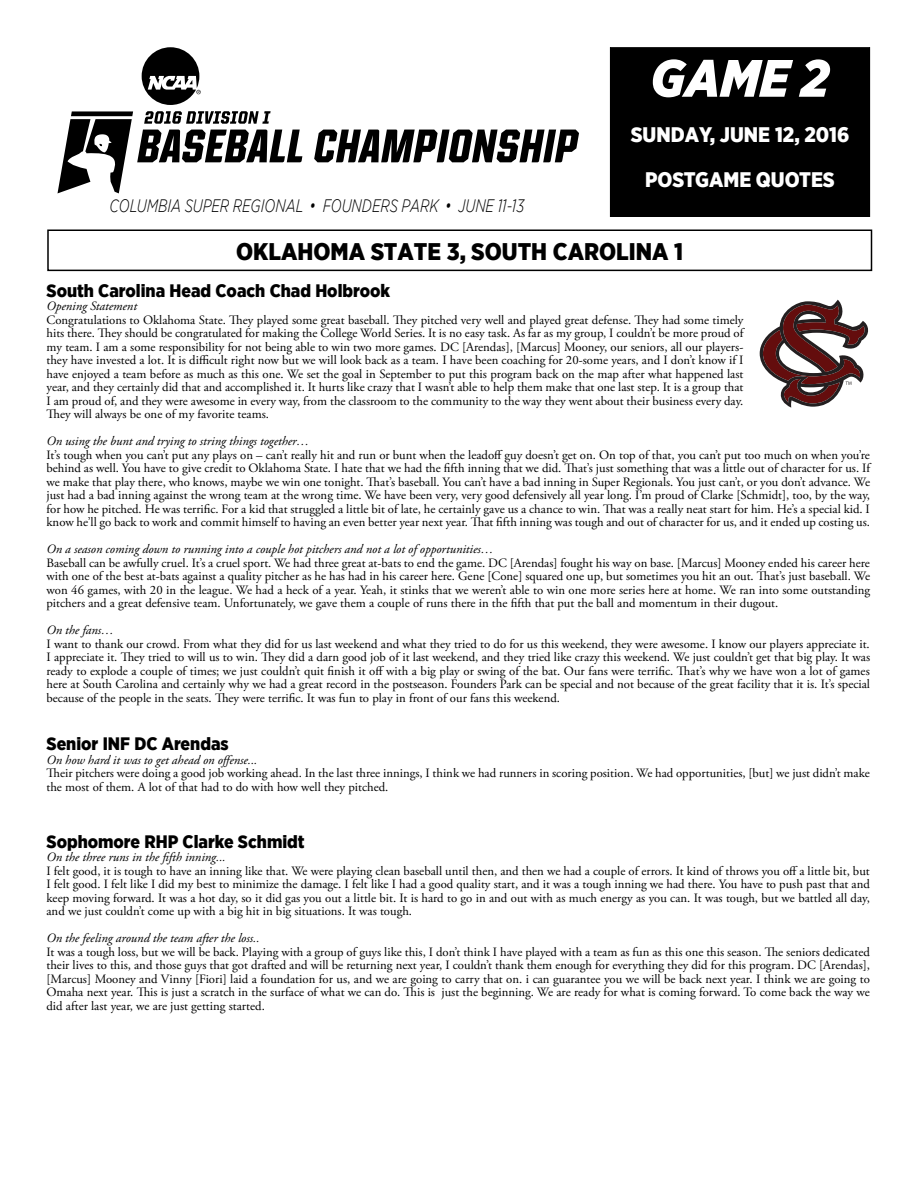
<style>
.page{position:relative;width:918px;height:1188px;background:#fff}
.page>*{position:absolute;margin:0;border:0;box-sizing:border-box;transform-origin:0 0}
.t1{font:italic 900 52.5px "Gotham Narrow";color:#fff}
.t2{font:900 24px "Gotham Narrow";color:#000}
.t3{font:900 21px/45px "Gotham Narrow";color:#fff;text-align:center}
.t4{font:900 18px "Gotham Narrow";color:#000}
.t5{font:italic 300 18px "Gotham Narrow";color:#000;scale:.85 1}
.t6{font:12.75px/13.5px "Adobe Garamond Pro";color:#000;text-align:justify}
.t7{font:italic 12.75px "Adobe Garamond Pro";color:#000}
</style>
<div class="page">
<svg style="left:760px;top:300px;width:108px;height:108px"></svg>
<div style="left:610px;top:48px;width:260px;height:168px;background:#000"></div>
<div style="left:610px;top:47px;width:260px;height:170px;border:1px solid #000"></div>
<div style="left:47px;top:230px;width:825px;height:41px;border:2px solid #000"></div>
<svg style="left:314px;top:130px;width:265px;height:32px"></svg>
<svg style="left:57px;top:47px;width:245px;height:147px"></svg>
<h3 class="t5" style="left:110px;top:195px;width:489px">COLUMBIA SUPER REGIONAL • FOUNDERS PARK • JUNE 11-13</h3>
<h1 class="t1" style="left:651px;top:44px;width:180px">GAME 2</h1>
<h3 class="t3" style="left:631px;top:112px;width:220px">SUNDAY, JUNE 12, 2016<br>POSTGAME QUOTES</h3>
<h2 class="t2" style="left:236px;top:236px;width:449px">OKLAHOMA STATE 3, SOUTH CAROLINA 1</h2>
<h3 class="t4" style="left:46px;top:279px;width:345px">South Carolina Head Coach Chad Holbrook</h3>
<p class="t7" style="left:46px;top:299px;width:92px">Opening Statement</p>
<p class="t6" style="left:46px;top:313px;width:699px">Congratulations to Oklahoma State. They played some great baseball. They pitched very well and played great defense. They had some timely hits there. They should be congratulated for making the College World Series. It is no easy task. As far as my group, I couldn’t be more proud of my team. I am a some responsibility for not being able to win two more games. DC [Arendas], [Marcus] Mooney, our seniors, all our players&shy;they have invested a lot. It is difficult right now but we will look back as a team. I have been coaching for 20-some years, and I don’t know if I have enjoyed a team before as much as this one. We set the goal in September to put this program back on the map after what happened last year, and they certainly did that and accomplished it. It hurts like crazy that I wasn’t able to help them make that one last step. It is a group that I am proud of, and they were awesome in every way, from the classroom to the community to the way they went about their business every day.<br>They will always be one of my favorite teams.</p>
<p class="t7" style="left:46px;top:434px;width:264px">On using the bunt and trying to string things together…</p>
<p class="t6" style="left:46px;top:448px;width:825px">It’s tough when you can’t put any plays on – can’t really hit and run or bunt when the leadoff guy doesn’t get on. On top of that, you can’t put too much on when you’re behind as well. You have to give credit to Oklahoma State. I hate that we had the fifth inning that we did. That’s just something that was a little out of character for us. If we make that play there, who knows, maybe we win one tonight. That’s baseball. You can’t have a bad inning in Super Regionals. You just can’t, or you don’t advance. We just had a bad inning against the wrong team at the wrong time. We have been very, very good defensively all year long. I’m proud of Clarke [Schmidt], too, by the way, for how he pitched. He was terrific. For a kid that struggled a little bit of late, he certainly gave us a chance to win. That was a really neat start for him. He’s a special kid. I know he’ll go back to work and commit himself to having an even better year next year. That fifth inning was tough and out of character for us, and it ended up costing us.</p>
<p class="t7" style="left:46px;top:542px;width:449px">On a season coming down to running into a couple hot pitchers and not a lot of opportunities…</p>
<p class="t6" style="left:46px;top:556px;width:825px">Baseball can be awfully cruel. It’s a cruel sport. We had three great at-bats to end the game. DC [Arendas] fought his way on base. [Marcus] Mooney ended his career here with one of the best at-bats against a quality pitcher as he has had in his career here. Gene [Cone] squared one up, but sometimes you hit an out. That’s just baseball. We won 46 games, with 20 in the league. We had a heck of a year. Yeah, it stinks that we weren’t able to win one more series here at home. We ran into some outstanding pitchers and a great defensive team. Unfortunately, we gave them a couple of runs there in the fifth that put the ball and momentum in their dugout.</p>
<p class="t7" style="left:46px;top:623px;width:69px">On the fans…</p>
<p class="t6" style="left:46px;top:637px;width:825px">I want to thank our crowd. From what they did for us last weekend and what they tried to do for us this weekend, they were awesome. I know our players appreciate it.<br>I appreciate it. They tried to will us to win. They did a darn good job of it last weekend, and they tried like crazy this weekend. We just couldn’t get that big play. It was ready to explode a couple of times; we just couldn’t quit finish it off with a big play or swing of the bat. Our fans were terrific. That’s why we have won a lot of games here at South Carolina and certainly why we had a great record in the postseason. Founders Park can be special and not because of the great facility that it is. It’s special because of the people in the seats. They were terrific. It was fun to play in front of our fans this weekend.</p>
<h3 class="t4" style="left:46px;top:732px;width:184px">Senior INF DC Arendas</h3>
<p class="t7" style="left:46px;top:752px;width:212px">On how hard it was to get ahead on offense...</p>
<p class="t6" style="left:46px;top:767px;width:825px">Their pitchers were doing a good job working ahead. In the last three innings, I think we had runners in scoring position. We had opportunities, [but] we just didn’t make the most of them. A lot of that had to do with how well they pitched.</p>
<h3 class="t4" style="left:46px;top:829px;width:260px">Sophomore RHP Clarke Schmidt</h3>
<p class="t7" style="left:46px;top:849px;width:181px">On the three runs in the fifth inning...</p>
<p class="t6" style="left:46px;top:864px;width:825px">I felt good, it is tough to have an inning like that. We were playing clean baseball until then, and then we had a couple of errors. It kind of throws you off a little bit, but I felt good. I felt like I did my best to minimize the damage. I felt like I had a good quality start, and it was a tough inning we had there. You have to push past that and keep moving forward. It was a hot day, so it did gas you out a little bit. It is hard to go in and out with as much energy as you can. It was tough, but we battled all day, and we just couldn’t come up with a big hit in big situations. It was tough.</p>
<p class="t7" style="left:46px;top:930px;width:215px">On the feeling around the team after the loss..</p>
<p class="t6" style="left:46px;top:945px;width:825px">It was a tough loss, but we will be back. Playing with a group of guys like this, I don’t think I have played with a team as fun as this one this season. The seniors dedicated their lives to this, and those guys that got drafted and will be returning next year, I couldn’t thank them enough for everything they did for this program. DC [Arendas], [Marcus] Mooney and Vinny [Fiori] laid a foundation for us, and we are going to carry that on. i can guarantee you we will be back next year. I think we are going to Omaha next year. This is just a scratch in the surface of what we can do. This is just the beginning. We are ready for what is coming forward. To come back the way we did after last year, we are just getting started.</p>
</div>
